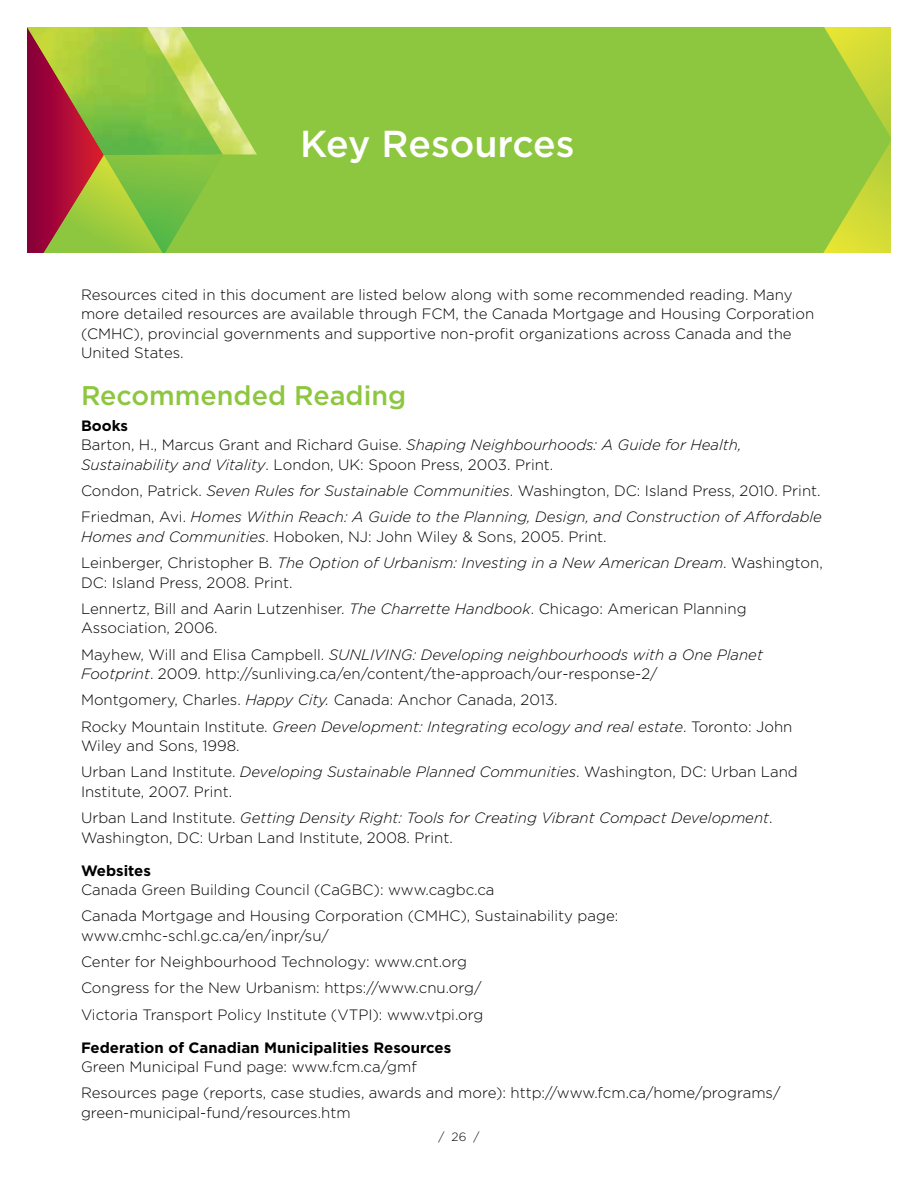
<style>
.page{position:relative;width:918px;height:1188px;background:#fff}
.page>*{position:absolute;margin:0;border:0;box-sizing:border-box;transform-origin:0 0}
.t1{font:500 37.5px "Gotham";letter-spacing:-.005em;color:#fff}
.t2{font:500 27px "Gotham";color:#8dc63f}
.t3{font:300 15px/26.2px "Gotham";color:#000}
.t4{font:italic 300 15px/26.2px "Gotham";color:#000}
.t5{font:700 15px "Gotham";color:#000}
.t6{font:300 12px "Gotham";color:#000}
.s1{font-weight:700}
.s2{font-style:italic}
.s3{font-style:normal}
</style>
<div class="page">
<div style="left:223px;top:27px;width:600px;height:226px;background:#8dc63f"></div>
<img style="left:223px;top:27px;width:34px;height:128px">
<svg style="left:27px;top:155px;width:77px;height:98px;background:#9f5339"></svg>
<img style="left:27px;top:27px;width:196px;height:128px">
<img style="left:104px;top:155px;width:119px;height:98px">
<svg style="left:823px;top:27px;width:68px;height:226px;background:#adcf3b"></svg>
<h1 class="t1" style="left:300px;top:122px;width:276px">Key Resources</h1>
<p class="t3" style="left:81px;top:285px;width:735px;line-height:19.5px">Resources cited in this document are listed below along with some recommended reading. Many more detailed resources are available through FCM, the Canada Mortgage and Housing Corporation (CMHC), provincial governments and supportive non-profit organizations across Canada and the United States.</p>
<h2 class="t2" style="left:81px;top:380px;width:327px">Recommended Reading</h2>
<p class="t3" style="left:81px;top:416px;width:662px;line-height:19.5px"><span class="s1">Books<br></span>Barton, H., Marcus Grant and Richard Guise. <span class="s2">Shaping Neighbourhoods: A Guide for Health,<br>Sustainability and Vitality</span>. London, UK: Spoon Press, 2003. Print.</p>
<p class="t4" style="left:81px;top:478px;width:743px"><span class="s3">Condon, Patrick.</span> Seven Rules for Sustainable Communities<span class="s3">. Washington, DC: Island Press, 2010. Print.<br>Friedman, Avi.</span> Homes Within Reach: A Guide to the Planning, Design, and Construction of Affordable</p>
<p class="t3" style="left:81px;top:523px;width:743px"><span class="s2">Homes and Communities</span>. Hoboken, NJ: John Wiley &amp; Sons, 2005. Print.<br>Leinberger, Christopher B. <span class="s2">The Option of Urbanism: Investing in a New American Dream</span>. Washington,</p>
<p class="t3" style="left:81px;top:569px;width:667px">DC: Island Press, 2008. Print.<br>Lennertz, Bill and Aarin Lutzenhiser. <span class="s2">The Charrette Handbook</span>. Chicago: American Planning</p>
<p class="t4" style="left:81px;top:615px;width:684px"><span class="s3">Association, 2006.<br>Mayhew, Will and Elisa Campbell.</span> SUNLIVING: Developing neighbourhoods with a One Planet</p>
<p class="t3" style="left:81px;top:661px;width:713px"><span class="s2">Footprint</span>. 2009. http://sunliving.ca/en/content/the-approach/our-response-2/<br>Montgomery, Charles. <span class="s2">Happy City.</span> Canada: Anchor Canada, 2013.<br>Rocky Mountain Institute. <span class="s2">Green Development: Integrating ecology and real estate</span>. Toronto: John</p>
<p class="t3" style="left:81px;top:733px;width:718px">Wiley and Sons, 1998.<br>Urban Land Institute. <span class="s2">Developing Sustainable Planned Communities</span>. Washington, DC: Urban Land</p>
<p class="t4" style="left:81px;top:779px;width:693px"><span class="s3">Institute, 2007. Print.<br>Urban Land Institute.</span> Getting Density Right: Tools for Creating Vibrant Compact Development<span class="s3">.</span></p>
<p class="t3" style="left:81px;top:824px;width:373px">Washington, DC: Urban Land Institute, 2008. Print.</p>
<p class="t5" style="left:81px;top:862px;width:71px">Websites</p>
<p class="t3" style="left:81px;top:877px;width:539px">Canada Green Building Council (CaGBC): www.cagbc.ca<br>Canada Mortgage and Housing Corporation (CMHC), Sustainability page:</p>
<p class="t3" style="left:81px;top:922px;width:404px">www.cmhc-schl.gc.ca/en/inpr/su/<br>Center for Neighbourhood Technology: www.cnt.org Congress for the New Urbanism: https://www.cnu.org/ Victoria Transport Policy Institute (VTPI): www.vtpi.org</p>
<p class="t5" style="left:81px;top:1039px;width:372px">Federation of Canadian Municipalities Resources</p>
<p class="t3" style="left:81px;top:1054px;width:701px">Green Municipal Fund page: www.fcm.ca/gmf<br>Resources page (reports, case studies, awards and more): http://www.fcm.ca/home/programs/</p>
<p class="t3" style="left:81px;top:1099px;width:271px">green-municipal-fund/resources.htm</p>
<p class="t6" style="left:438px;top:1130px;width:43px">/ 26 /</p>
</div>
